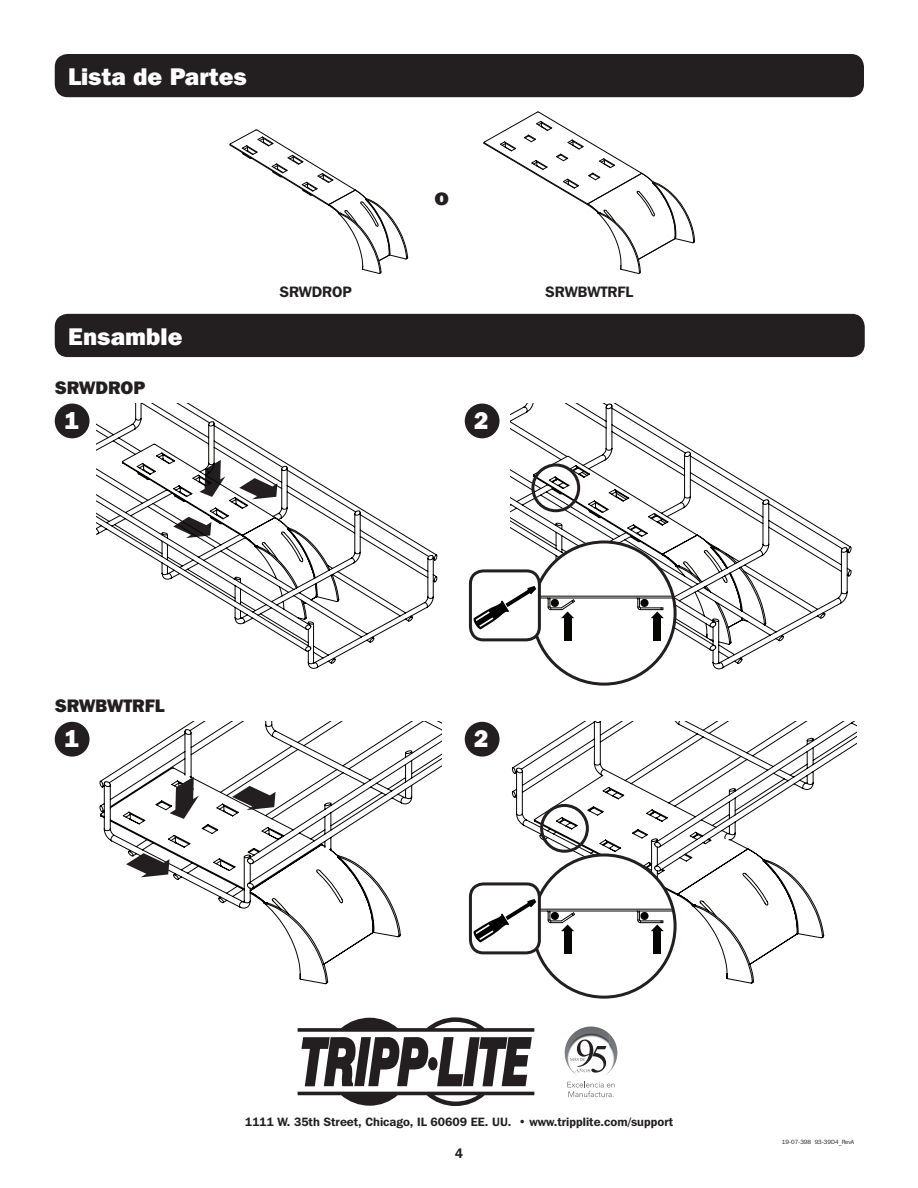
<style>
.page{position:relative;width:918px;height:1188px;background:#fff}
.page>*{position:absolute;margin:0;border:0;box-sizing:border-box;transform-origin:0 0}
.t1{font:800 24px "Franklin Gothic IT Cby BT";color:#fff}
.t2{font:800 24px "Franklin Gothic IT Cby BT";color:#231f20}
.t3{font:800 18px "Franklin Gothic IT Cby BT";color:#231f20}
.t4{font:600 15px "Franklin Gothic IT Cby BT";color:#231f20}
.t5{font:600 13.5px "Franklin Gothic IT Cby BT";color:#231f20}
.t6{font:600 12px "Franklin Gothic IT Cby BT";color:#231f20}
.t7{font:6px "Franklin Gothic IT Cby BT";color:#231f20}
</style>
<div class="page">
<div style="left:55px;top:54px;width:809px;height:43px;background:#231f20;border-radius:13px"></div>
<div style="left:55px;top:314px;width:810px;height:43px;background:#231f20;border-radius:13px"></div>
<div style="left:55px;top:404px;width:35px;height:34px;background:#231f20;border-radius:50%"></div>
<div style="left:55px;top:722px;width:35px;height:35px;background:#231f20;border-radius:50%"></div>
<div style="left:465px;top:404px;width:35px;height:34px;background:#231f20;border-radius:50%"></div>
<div style="left:465px;top:722px;width:35px;height:35px;background:#231f20;border-radius:50%"></div>
<svg style="left:298px;top:1017px;width:236px;height:69px"></svg>
<svg style="left:298px;top:1092px;width:236px;height:14px"></svg>
<svg style="left:229px;top:129px;width:180px;height:145px"></svg>
<svg style="left:483px;top:111px;width:212px;height:163px"></svg>
<svg style="left:96px;top:404px;width:342px;height:265px"></svg>
<svg style="left:510px;top:404px;width:342px;height:266px"></svg>
<svg style="left:511px;top:722px;width:345px;height:262px"></svg>
<svg style="left:99px;top:722px;width:343px;height:263px"></svg>
<svg style="left:126px;top:853px;width:44px;height:24px"></svg>
<svg style="left:232px;top:786px;width:44px;height:24px"></svg>
<svg style="left:170px;top:777px;width:29px;height:42px"></svg>
<div style="left:531px;top:464px;width:49px;height:48px;border:3px solid #231f20;border-radius:50%"></div>
<div style="left:540px;top:804px;width:49px;height:49px;border:3px solid #231f20;border-radius:50%"></div>
<div style="left:533px;top:855px;width:142px;height:142px;background:#fff;border-radius:50%"></div>
<hr style="left:533px;top:911px;width:142px;height:1px;background:#050504">
<hr style="left:533px;top:909px;width:142px;height:1px;background:#050504">
<div style="left:564px;top:930px;width:7px;height:24px;background:#050504"></div>
<svg style="left:547px;top:910px;width:28px;height:21px"></svg>
<div style="left:654px;top:930px;width:7px;height:24px;background:#050504"></div>
<svg style="left:636px;top:910px;width:28px;height:21px"></svg>
<div style="left:533px;top:542px;width:142px;height:142px;background:#fff;border-radius:50%"></div>
<hr style="left:533px;top:598px;width:142px;height:1px;background:#050504">
<hr style="left:533px;top:596px;width:142px;height:1px;background:#050504">
<div style="left:564px;top:617px;width:7px;height:24px;background:#050504"></div>
<svg style="left:547px;top:597px;width:28px;height:21px"></svg>
<div style="left:654px;top:617px;width:7px;height:24px;background:#050504"></div>
<svg style="left:636px;top:597px;width:28px;height:21px"></svg>
<div style="left:470px;top:884px;width:69px;height:69px;background:#fff;border-radius:13px"></div>
<div style="left:469px;top:882px;width:72px;height:72px;border:3px solid #231f20;border-radius:13px"></div>
<svg style="left:473px;top:899px;width:63px;height:44px"></svg>
<div style="left:470px;top:571px;width:69px;height:69px;background:#fff;border-radius:13px"></div>
<div style="left:469px;top:569px;width:72px;height:72px;border:3px solid #231f20;border-radius:13px"></div>
<svg style="left:473px;top:586px;width:63px;height:44px"></svg>
<img style="left:568px;top:1027px;width:22px;height:14px">
<img style="left:609px;top:1038px;width:8px;height:34px">
<svg style="left:567px;top:1081px;width:48px;height:16px"></svg>
<svg style="left:570px;top:1040px;width:37px;height:33px"></svg>
<p class="t1" style="left:68px;top:61px;width:180px">Lista de Partes</p>
<p class="t1" style="left:68px;top:321px;width:116px">Ensamble</p>
<p class="t3" style="left:55px;top:376px;width:92px">SRWDROP</p>
<p class="t1" style="left:64px;top:405px;width:16px">1</p>
<p class="t4" style="left:279px;top:282px;width:74px">SRWDROP</p>
<p class="t2" style="left:435px;top:181px;width:16px">o</p>
<p class="t1" style="left:474px;top:405px;width:16px">2</p>
<p class="t4" style="left:545px;top:282px;width:89px">SRWBWTRFL</p>
<p class="t3" style="left:55px;top:694px;width:111px">SRWBWTRFL</p>
<p class="t1" style="left:64px;top:724px;width:16px">1</p>
<p class="t1" style="left:474px;top:724px;width:16px">2</p>
<p class="t6" style="left:245px;top:1115px;width:430px">1111 W. 35th Street, Chicago, IL 60609 EE. UU. • www.tripplite.com/support</p>
<p class="t5" style="left:455px;top:1145px;width:10px">4</p>
<p class="t7" style="left:782px;top:1138px;width:74px">19-07-398 93-39D4_RevA</p>
</div>
